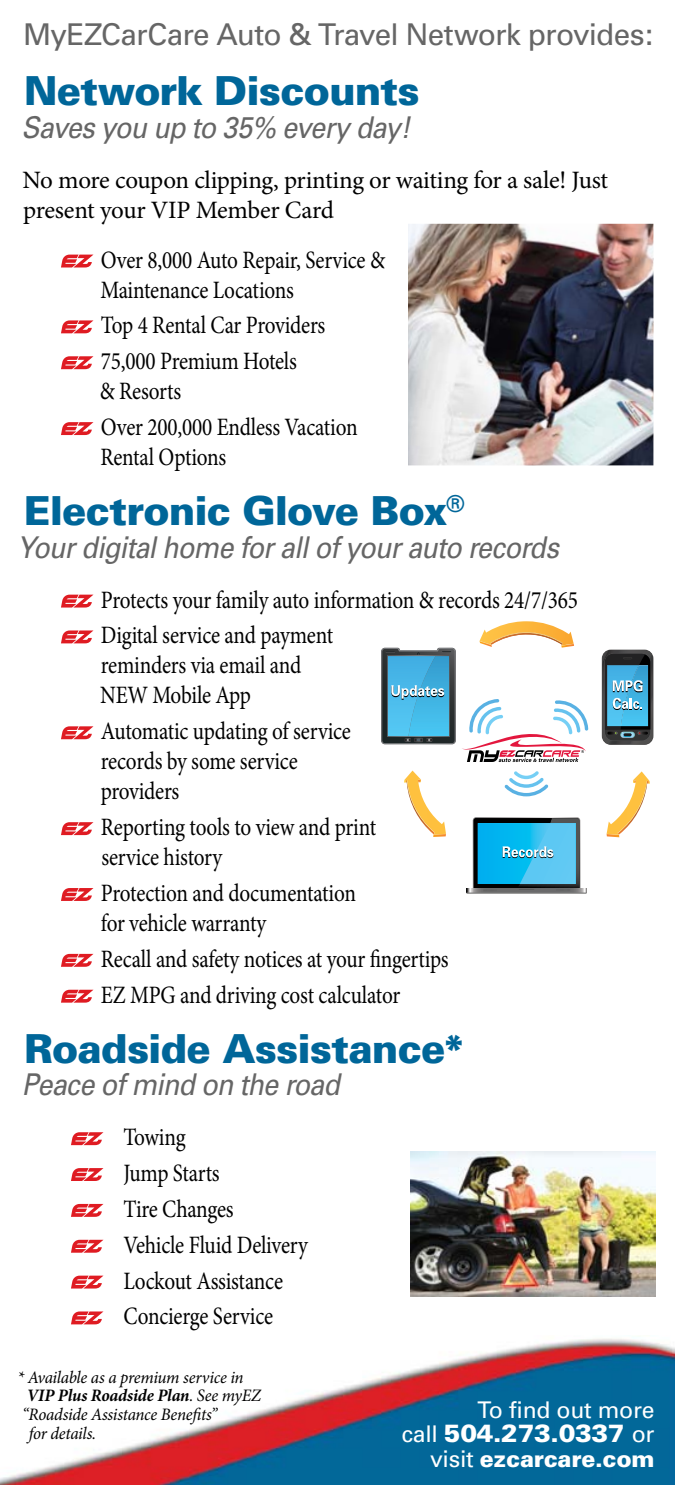
<style>
.page{position:relative;width:675px;height:1485px;background:#fff}
.page>*{position:absolute;margin:0;border:0;box-sizing:border-box;transform-origin:0 0}
.t1{font:900 40px "Univers";letter-spacing:-.025em;color:#069}
.t2{font:italic 30px "Univers";letter-spacing:-.03em;color:#666;scale:.9 1}
.t3{font:30px "Univers";letter-spacing:-.025em;color:#666}
.t4{font:25px/35.8px "Minion Pro";letter-spacing:-.01em;color:#000;scale:.85 1}
.t5{font:25px/30px "Minion Pro";letter-spacing:-.01em;color:#000}
.t6{font:900 25px "Univers";letter-spacing:-.01em;color:#fff}
.t7{font:900 23px "Univers";letter-spacing:-.01em;color:#fff}
.t8{font:23px "Univers";letter-spacing:-.01em;color:#fff}
.t9{font:italic 17.5px "Minion Pro";letter-spacing:-.015em;color:#000}
.t10{font:italic 700 17.5px "Minion Pro";letter-spacing:-.01em;color:#000}
.s1{font-weight:400}
.s2{font-weight:400;font-size:23px}
</style>
<div class="page">
<img style="left:0;top:1338px;width:675px;height:147px">
<svg style="left:61px;top:255px;width:32px;height:13px"></svg>
<svg style="left:61px;top:320px;width:32px;height:13px"></svg>
<svg style="left:61px;top:356px;width:32px;height:13px"></svg>
<svg style="left:61px;top:422px;width:32px;height:13px"></svg>
<svg style="left:61px;top:595px;width:32px;height:13px"></svg>
<svg style="left:61px;top:630px;width:32px;height:13px"></svg>
<svg style="left:61px;top:726px;width:32px;height:13px"></svg>
<svg style="left:61px;top:822px;width:32px;height:13px"></svg>
<svg style="left:61px;top:888px;width:32px;height:13px"></svg>
<svg style="left:61px;top:954px;width:32px;height:13px"></svg>
<svg style="left:61px;top:990px;width:32px;height:13px"></svg>
<svg style="left:71px;top:1132px;width:32px;height:13px"></svg>
<svg style="left:71px;top:1168px;width:32px;height:13px"></svg>
<svg style="left:71px;top:1204px;width:32px;height:13px"></svg>
<svg style="left:71px;top:1240px;width:32px;height:13px"></svg>
<svg style="left:71px;top:1276px;width:32px;height:13px"></svg>
<svg style="left:71px;top:1311px;width:32px;height:13px"></svg>
<img style="left:411px;top:1151px;width:245px;height:146px">
<img style="left:408px;top:224px;width:245px;height:241px">
<svg style="left:607px;top:771px;width:43px;height:66px"></svg>
<svg style="left:404px;top:771px;width:42px;height:66px"></svg>
<svg style="left:505px;top:771px;width:43px;height:25px"></svg>
<svg style="left:466px;top:817px;width:121px;height:77px;background:#4ba5c4"></svg>
<svg style="left:381px;top:621px;width:207px;height:141px"></svg>
<svg style="left:602px;top:650px;width:51px;height:95px;background:#497a8f"></svg>
<p class="t3" style="left:23px;top:17px;width:632px">MyEZCarCare Auto &amp; Travel Network provides:</p>
<h1 class="t1" style="left:24px;top:66px;width:397px">Network Discounts</h1>
<p class="t2" style="left:21px;top:109px;width:434px">Saves you up to 35% every day!</p>
<p class="t5" style="left:23px;top:165px;width:587px">No more coupon clipping, printing or waiting for a sale! Just present your VIP Member Card</p>
<p class="t4" style="left:100px;top:245px;width:337px;line-height:30px">Over 8,000 Auto Repair, Service &amp;<br>Maintenance Locations</p>
<p class="t4" style="left:101px;top:308px;width:266px">Top 4 Rental Car Providers<br>75,000 Premium Hotels</p>
<p class="t4" style="left:100px;top:373px;width:305px">&amp; Resorts<br>Over 200,000 Endless Vacation</p>
<p class="t4" style="left:100px;top:439px;width:150px">Rental Options</p>
<h1 class="t1" style="left:24px;top:486px;width:442px">Electronic Glove Box<sup>®</sup></h1>
<p class="t2" style="left:18px;top:529px;width:603px">Your digital home for all of your auto records</p>
<p class="t4" style="left:101px;top:582px;width:563px">Protects your family auto information &amp; records 24/7/365<br>Digital service and payment</p>
<p class="t4" style="left:100px;top:651px;width:238px;line-height:30px">reminders via email and<br>NEW Mobile App</p>
<p class="t4" style="left:101px;top:716px;width:296px;line-height:30px">Automatic updating of service records by some service providers</p>
<p class="t4" style="left:101px;top:812px;width:325px;line-height:30px">Reporting tools to view and print service history</p>
<p class="t4" style="left:101px;top:878px;width:302px;line-height:30px">Protection and documentation for vehicle warranty</p>
<p class="t4" style="left:101px;top:941px;width:411px">Recall and safety notices at your fingertips<br>EZ MPG and driving cost calculator</p>
<h1 class="t1" style="left:24px;top:1024px;width:443px">Roadside Assistance*</h1>
<p class="t2" style="left:22px;top:1067px;width:355px">Peace of mind on the road</p>
<p class="t4" style="left:123px;top:1119px;width:218px">Towing<br>Jump Starts<br>Tire Changes<br>Vehicle Fluid Delivery<br>Lockout Assistance<br>Concierge Service</p>
<p class="t9" style="left:17px;top:1365px;width:228px">* Available as a premium service in</p>
<p class="t10" style="left:27px;top:1383px;width:236px">VIP Plus Roadside Plan<span class="s1">. See myEZ</span></p>
<p class="t9" style="left:22px;top:1403px;width:197px">“Roadside Assistance Benefits”</p>
<p class="t9" style="left:29px;top:1421px;width:69px">for details.</p>
<p class="t8" style="left:478px;top:1396px;width:179px">To find out more</p>
<p class="t6" style="left:402px;top:1418px;width:254px"><span class="s2">call</span> 504.273.0337 <span class="s2">or</span></p>
<p class="t7" style="left:430px;top:1445px;width:226px"><span class="s1">visit</span> ezcarcare.com</p>
</div>
